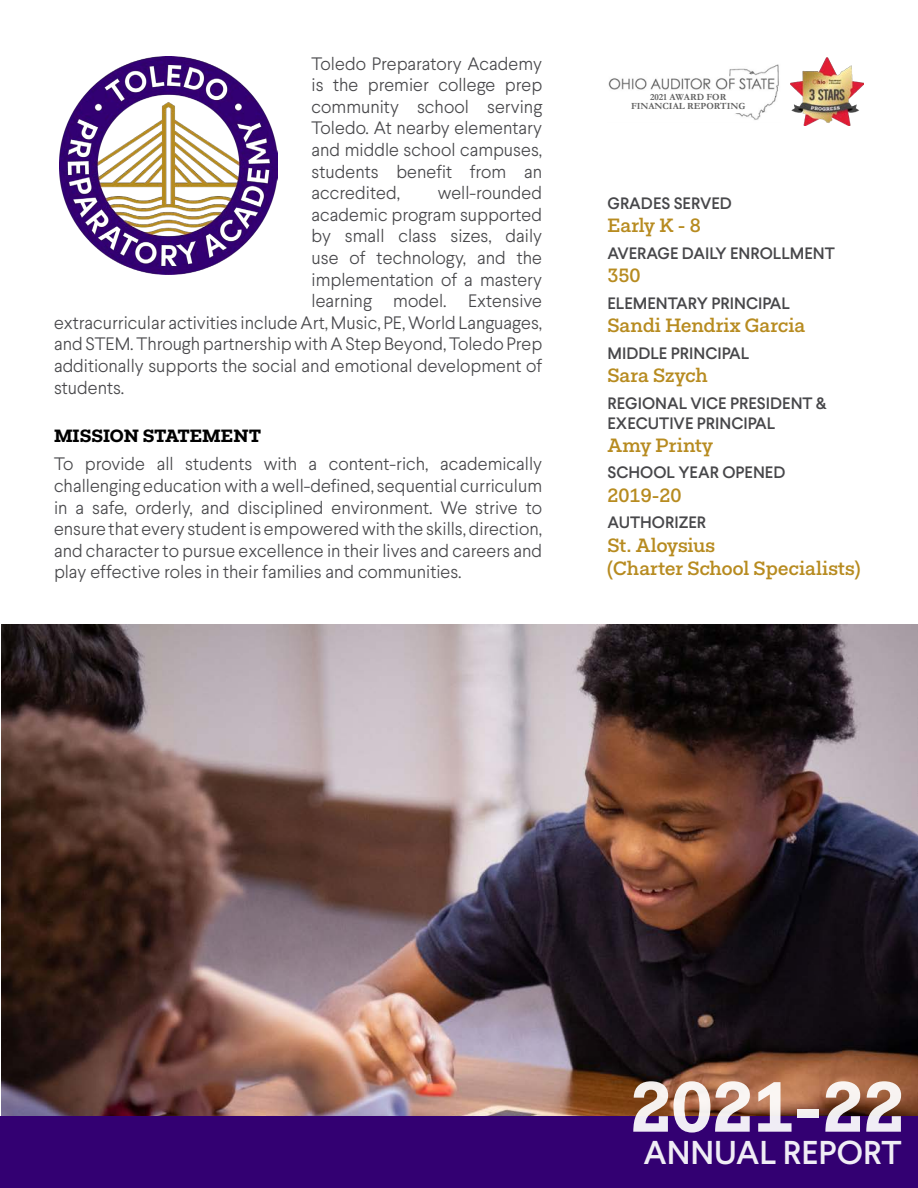
<style>
.page{position:relative;width:918px;height:1188px;background:#fff}
.page>*{position:absolute;margin:0;border:0;box-sizing:border-box;transform-origin:0 0}
.t1{font:700 72px "Fakt Slab";color:#fff}
.t2{font:500 33px "Larsseit";color:#fff}
.t3{font:500 19.5px "Fakt Slab";color:#b78b20}
.t4{font:300 18px/21.6px "Larsseit";color:#47474a;text-align:justify}
.t5{font:700 18px "Fakt Slab";color:#000}
.t6{font:500 16.5px/19.8px "Larsseit";color:#47474a}
.t7{font:700 9.45px "Garamond";color:#5f5f5f}
</style>
<div class="page">
<img style="left:1px;top:625px;width:917px;height:492px">
<img style="left:60px;top:56px;width:217px;height:218px">
<div style="left:0;top:1117px;width:918px;height:71px;background:#330072"></div>
<img style="left:608px;top:64px;width:171px;height:56px">
<div style="left:628px;top:91px;width:120px;height:21px;background:#fff"></div>
<img style="left:791px;top:58px;width:72px;height:68px">
<p class="t4" style="left:312px;top:52px;width:232px">Toledo Preparatory Academy is the premier college prep community school serving Toledo. At nearby elementary and middle school campuses, students benefit from an accredited,</p>
<p class="t4" style="left:438px;top:182px;width:106px">well-rounded</p>
<p class="t4" style="left:312px;top:204px;width:232px">academic program supported</p>
<p class="t4" style="left:312px;top:225px;width:232px">by small class sizes, daily</p>
<p class="t4" style="left:312px;top:247px;width:232px">use of technology, and the</p>
<p class="t4" style="left:312px;top:268px;width:232px">implementation of a mastery</p>
<p class="t4" style="left:312px;top:290px;width:232px">learning model. Extensive</p>
<p class="t4" style="left:54px;top:312px;width:490px">extracurricular activities include Art, Music, PE, World Languages,</p>
<p class="t4" style="left:54px;top:333px;width:490px">and STEM. Through partnership with A Step Beyond, Toledo Prep</p>
<p class="t4" style="left:54px;top:355px;width:490px">additionally supports the social and emotional development of</p>
<p class="t4" style="left:54px;top:376px;width:72px">students.</p>
<p class="t5" style="left:54px;top:424px;width:209px">MISSION STATEMENT</p>
<p class="t4" style="left:54px;top:453px;width:490px">To provide all students with a content-rich, academically challenging education with a well-defined, sequential curriculum in a safe, orderly, and disciplined environment. We strive to ensure that every student is empowered with the skills, direction, and character to pursue excellence in their lives and careers and play effective roles in their families and communities.</p>
<p class="t7" style="left:650px;top:91px;width:78px">2021 AWARD FOR</p>
<p class="t7" style="left:631px;top:100px;width:116px">FINANCIAL REPORTING</p>
<p class="t6" style="left:608px;top:193px;width:126px">GRADES SERVED</p>
<p class="t3" style="left:608px;top:213px;width:95px">Early K - 8</p>
<p class="t6" style="left:608px;top:243px;width:229px">AVERAGE DAILY ENROLLMENT</p>
<p class="t3" style="left:608px;top:263px;width:35px">350</p>
<p class="t6" style="left:608px;top:293px;width:184px">ELEMENTARY PRINCIPAL</p>
<p class="t3" style="left:608px;top:313px;width:200px">Sandi Hendrix Garcia</p>
<p class="t6" style="left:608px;top:343px;width:143px">MIDDLE PRINCIPAL</p>
<p class="t3" style="left:608px;top:362px;width:102px">Sara Szych</p>
<p class="t6" style="left:608px;top:393px;width:221px">REGIONAL VICE PRESIDENT &amp;<br>EXECUTIVE PRINCIPAL</p>
<p class="t3" style="left:608px;top:432px;width:107px">Amy Printy</p>
<p class="t6" style="left:608px;top:463px;width:180px">SCHOOL YEAR OPENED</p>
<p class="t3" style="left:608px;top:482px;width:76px">2019-20</p>
<p class="t6" style="left:608px;top:513px;width:100px">AUTHORIZER</p>
<p class="t3" style="left:608px;top:532px;width:109px">St. Aloysius</p>
<p class="t3" style="left:608px;top:556px;width:254px">(Charter School Specialists)</p>
<h1 class="t1" style="left:631px;top:1059px;width:275px">2021-22</h1>
<h2 class="t2" style="left:643px;top:1132px;width:260px">ANNUAL REPORT</h2>
</div>
